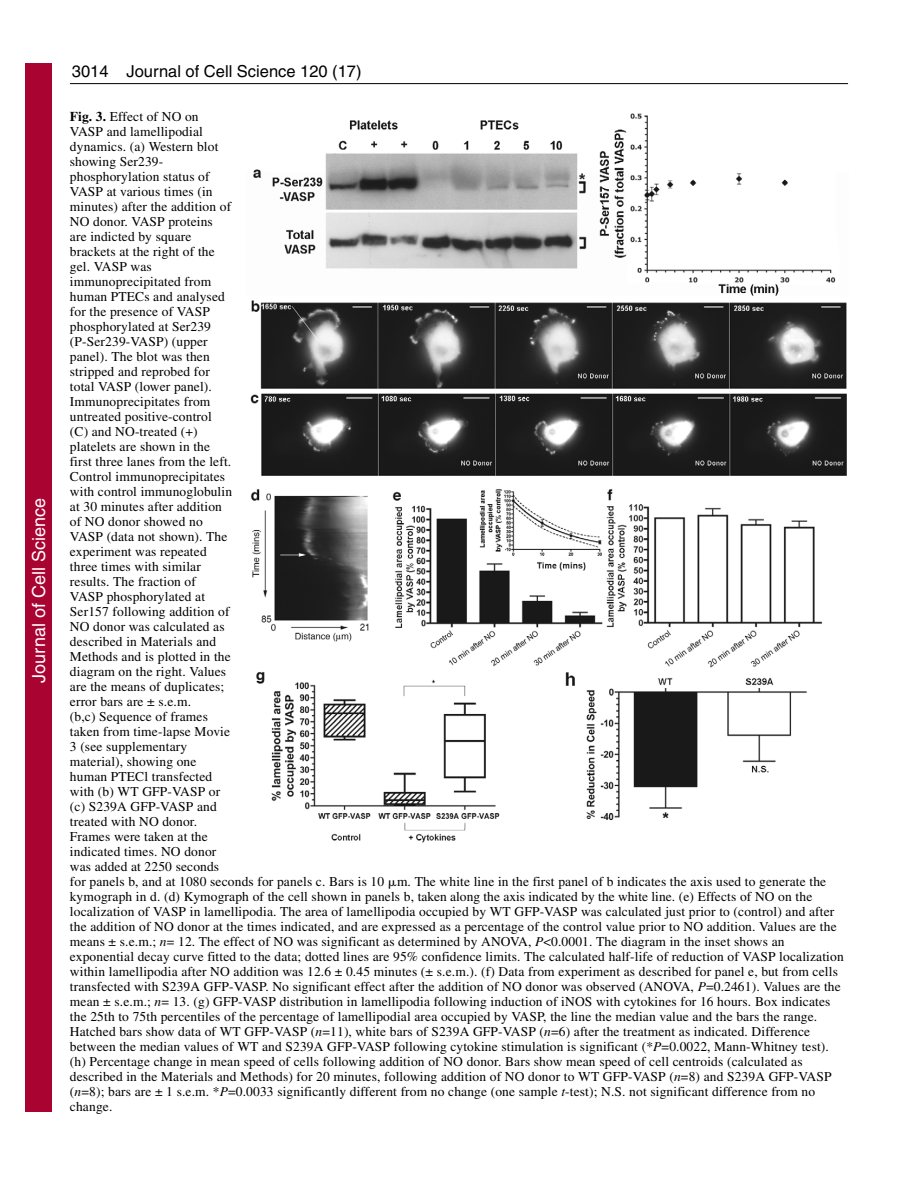
<style>
.page{position:relative;width:918px;height:1188px;background:#fff}
.page>*{position:absolute;margin:0;border:0;box-sizing:border-box;transform-origin:0 0}
.t1{font:18px "Helvetica";color:#fff}
.t2{font:16.5px "Helvetica";color:#000}
.t3{font:13.5px/15px "Times";letter-spacing:.01em;color:#000}
.s1{font-weight:700}
.s2{font-family:"Mathematical Pi One"}
.s3{font-style:italic}
</style>
<div class="page">
<hr style="left:70px;top:83px;width:778px;height:1px;background:#000">
<img style="left:250px;top:113px;width:597px;height:730px">
<div style="left:26px;top:64px;width:26px;height:1048px;background:#a90332"></div>
<h1 class="t1" style="left:28px;top:683px;width:186px;rotate:-90deg">Journal of Cell Science</h1>
<p class="t2" style="left:72px;top:65px;width:291px">3014 Journal of Cell Science 120 (17)</p>
<p class="t3" style="left:70px;top:110px;width:775px"><span class="s1">Fig. 3.</span> Effect of NO on<br>VASP and lamellipodial<br>dynamics. (a) Western blot<br>showing Ser239-<br>phosphorylation status of<br>VASP at various times (in<br>minutes) after the addition of<br>NO donor. VASP proteins<br>are indicted by square<br>brackets at the right of the<br>gel. VASP was<br>immunoprecipitated from<br>human PTECs and analysed<br>for the presence of VASP<br>phosphorylated at Ser239<br>(P-Ser239-VASP) (upper<br>panel). The blot was then<br>stripped and reprobed for<br>total VASP (lower panel).<br>Immunoprecipitates from<br>untreated positive-control<br>(C) and NO-treated (+)<br>platelets are shown in the<br>first three lanes from the left.<br>Control immunoprecipitates<br>with control immunoglobulin<br>at 30 minutes after addition<br>of NO donor showed no<br>VASP (data not shown). The<br>experiment was repeated<br>three times with similar<br>results. The fraction of<br>VASP phosphorylated at<br>Ser157 following addition of<br>NO donor was calculated as<br>described in Materials and<br>Methods and is plotted in the<br>diagram on the right. Values<br>are the means of duplicates;<br>error bars are ± s.e.m.<br>(b,c) Sequence of frames<br>taken from time-lapse Movie<br>3 (see supplementary<br>material), showing one<br>human PTECl transfected<br>with (b) WT GFP-VASP or<br>(c) S239A GFP-VASP and<br>treated with NO donor.<br>Frames were taken at the<br>indicated times. NO donor<br>was added at 2250 seconds<br>for panels b, and at 1080 seconds for panels c. Bars is 10 <span class="s2">-</span>m. The white line in the first panel of b indicates the axis used to generate the kymograph in d. (d) Kymograph of the cell shown in panels b, taken along the axis indicated by the white line. (e) Effects of NO on the localization of VASP in lamellipodia. The area of lamellipodia occupied by WT GFP-VASP was calculated just prior to (control) and after the addition of NO donor at the times indicated, and are expressed as a percentage of the control value prior to NO addition. Values are the means ± s.e.m.; <span class="s3">n</span>= 12. The effect of NO was significant as determined by ANOVA, <span class="s3">P</span>&lt;0.0001. The diagram in the inset shows an exponential decay curve fitted to the data; dotted lines are 95% confidence limits. The calculated half-life of reduction of VASP localization within lamellipodia after NO addition was 12.6 ± 0.45 minutes (± s.e.m.). (f) Data from experiment as described for panel e, but from cells transfected with S239A GFP-VASP. No significant effect after the addition of NO donor was observed (ANOVA, <span class="s3">P</span>=0.2461). Values are the mean ± s.e.m.; <span class="s3">n</span>= 13. (g) GFP-VASP distribution in lamellipodia following induction of iNOS with cytokines for 16 hours. Box indicates the 25th to 75th percentiles of the percentage of lamellipodial area occupied by VASP, the line the median value and the bars the range.<br>Hatched bars show data of WT GFP-VASP (<span class="s3">n</span>=11), white bars of S239A GFP-VASP (<span class="s3">n</span>=6) after the treatment as indicated. Difference between the median values of WT and S239A GFP-VASP following cytokine stimulation is significant (*<span class="s3">P</span>=0.0022, Mann-Whitney test). (h) Percentage change in mean speed of cells following addition of NO donor. Bars show mean speed of cell centroids (calculated as described in the Materials and Methods) for 20 minutes, following addition of NO donor to WT GFP-VASP (<span class="s3">n</span>=8) and S239A GFP-VASP (<span class="s3">n</span>=8); bars are ± 1 s.e.m. *<span class="s3">P</span>=0.0033 significantly different from no change (one sample <span class="s3">t</span>-test); N.S. not significant difference from no change.</p>
</div>
